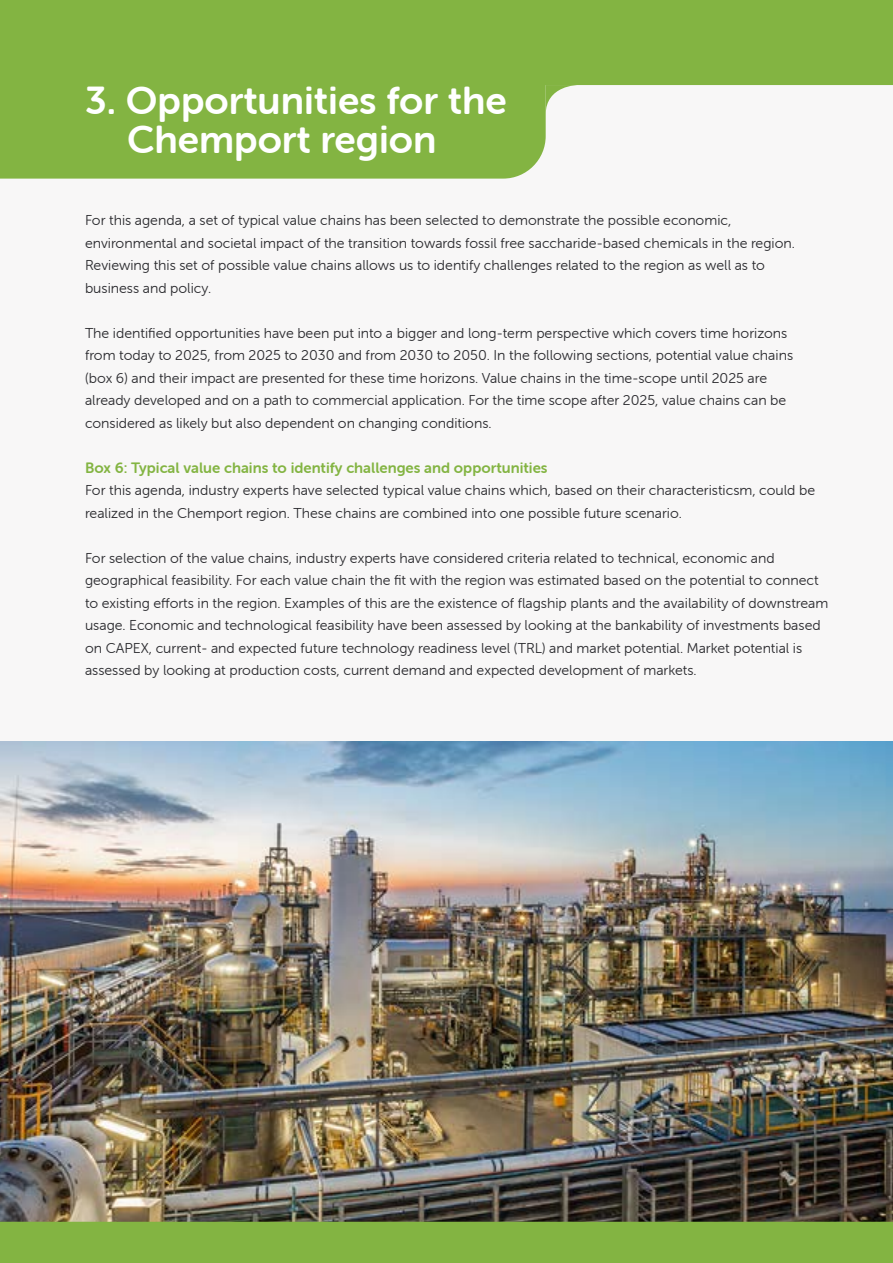
<style>
.page{position:relative;width:893px;height:1263px;background:#fff}
.page>*{position:absolute;margin:0;border:0;box-sizing:border-box;transform-origin:0 0}
.t1{font:39px/39px "Museo Sans Rounded 700";color:#fff}
.t2{font:15px "Museo Sans Rounded 700";color:#83b442}
.t3{font:14.25px/22.5px "Museo Sans Rounded 300";color:#2a2a2e}
</style>
<div class="page">
<div style="left:546px;top:0;width:347px;height:85px;background:#83b442"></div>
<div style="left:0;top:0;width:546px;height:179px;background:#83b442"></div>
<svg style="left:546px;top:85px;width:32px;height:25px"></svg>
<img style="left:0;top:741px;width:893px;height:481px">
<div style="left:0;top:1222px;width:893px;height:41px;background:#83b442"></div>
<h1 class="t1" style="left:127px;top:81px;width:381px;text-indent:-42px">3. Opportunities for the<br>Chemport region</h1>
<p class="t3" style="left:85px;top:209px;width:711px">For this agenda, a set of typical value chains has been selected to demonstrate the possible economic, environmental and societal impact of the transition towards fossil free saccharide-based chemicals in the region.<br>Reviewing this set of possible value chains allows us to identify challenges related to the region as well as to business and policy.</p>
<p class="t3" style="left:85px;top:321px;width:710px">The identified opportunities have been put into a bigger and long-term perspective which covers time horizons from today to 2025, from 2025 to 2030 and from 2030 to 2050. In the following sections, potential value chains (box 6) and their impact are presented for these time horizons. Value chains in the time-scope until 2025 are already developed and on a path to commercial application. For the time scope after 2025, value chains can be considered as likely but also dependent on changing conditions.</p>
<p class="t2" style="left:85px;top:459px;width:464px">Box 6: Typical value chains to identify challenges and opportunities</p>
<p class="t3" style="left:85px;top:479px;width:732px">For this agenda, industry experts have selected typical value chains which, based on their characteristicsm, could be realized in the Chemport region. These chains are combined into one possible future scenario.</p>
<p class="t3" style="left:85px;top:546px;width:745px">For selection of the value chains, industry experts have considered criteria related to technical, economic and geographical feasibility. For each value chain the fit with the region was estimated based on the potential to connect to existing efforts in the region. Examples of this are the existence of flagship plants and the availability of downstream usage. Economic and technological feasibility have been assessed by looking at the bankability of investments based on CAPEX, current- and expected future technology readiness level (TRL) and market potential. Market potential is assessed by looking at production costs, current demand and expected development of markets.</p>
</div>
